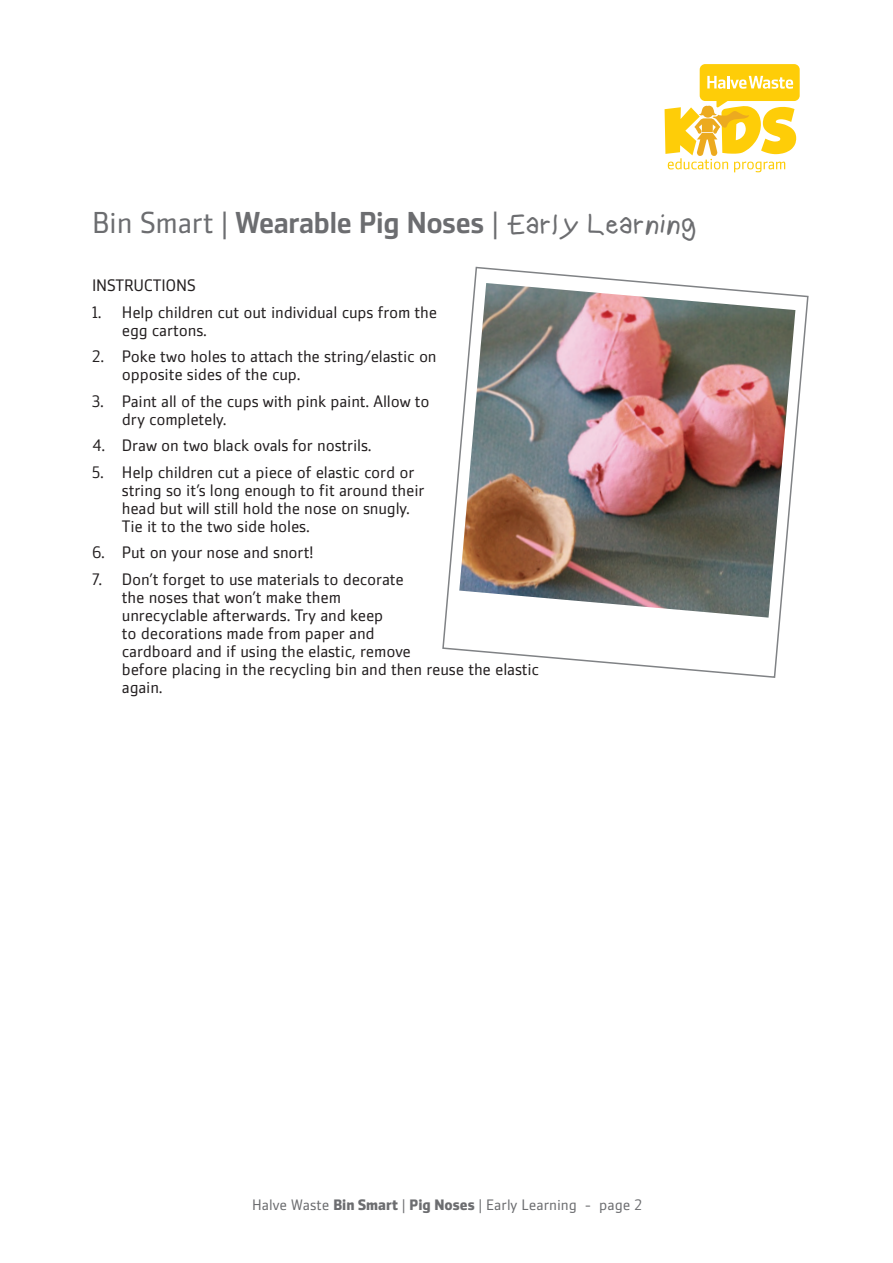
<style>
.page{position:relative;width:893px;height:1263px;background:#fff}
.page>*{position:absolute;margin:0;border:0;box-sizing:border-box;transform-origin:0 0}
.t1{font:500 30px "Zemestro Std";letter-spacing:-.01em;color:#6c6d70}
.t2{font:16.5px/18px "Zemestro Std";letter-spacing:-.01em;color:#231f20}
.t3{font:15px "Zemestro Std";color:#6c6d70}
.s1{font-weight:400}
.s2{font-family:"kindergarten";font-weight:400}
.s3{font-weight:700}
</style>
<div class="page">
<svg style="left:665px;top:64px;width:135px;height:108px"></svg>
<svg style="left:442px;top:266px;width:367px;height:412px"></svg>
<img style="left:459px;top:283px;width:336px;height:335px">
<h1 class="t1" style="left:92px;top:204px;width:606px"><span class="s1">Bin Smart |</span> Wearable Pig Noses <span class="s1">|</span> <span class="s2">Early Learning</span></h1>
<p class="t2" style="left:92px;top:276px;width:105px">INSTRUCTIONS</p>
<p class="t2" style="left:122px;top:303px;width:317px;text-indent:-30px">1. Help children cut out individual cups from the egg cartons.</p>
<p class="t2" style="left:122px;top:347px;width:316px;text-indent:-30px">2. Poke two holes to attach the string/elastic on opposite sides of the cup.</p>
<p class="t2" style="left:122px;top:392px;width:309px;text-indent:-30px">3. Paint all of the cups with pink paint. Allow to dry completely.</p>
<p class="t2" style="left:92px;top:436px;width:281px">4. Draw on two black ovals for nostrils.</p>
<p class="t2" style="left:122px;top:463px;width:304px;text-indent:-30px">5. Help children cut a piece of elastic cord or string so it’s long enough to fit around their head but will still hold the nose on snugly.<br>Tie it to the two side holes.</p>
<p class="t2" style="left:92px;top:543px;width:223px">6. Put on your nose and snort!</p>
<p class="t2" style="left:122px;top:570px;width:419px;text-indent:-30px">7. Don’t forget to use materials to decorate<br>the noses that won’t make them<br>unrecyclable afterwards. Try and keep<br>to decorations made from paper and<br>cardboard and if using the elastic, remove<br>before placing in the recycling bin and then reuse the elastic again.</p>
<p class="t3" style="left:252px;top:1196px;width:391px">Halve Waste <span class="s3">Bin Smart</span> | <span class="s3">Pig Noses</span> | Early Learning - page 2</p>
</div>
